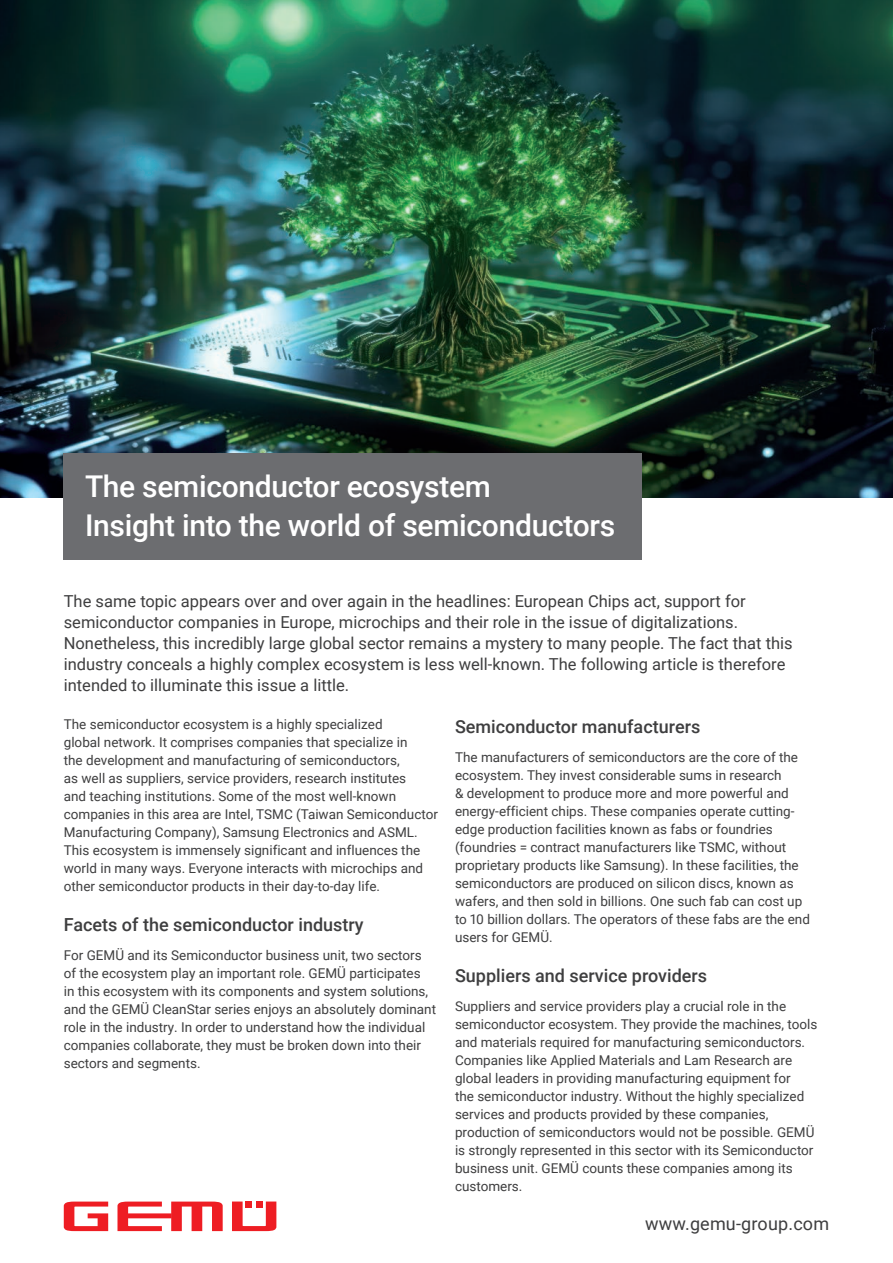
<style>
.page{position:relative;width:893px;height:1263px;background:#fff}
.page>*{position:absolute;margin:0;border:0;box-sizing:border-box;transform-origin:0 0}
.t1{font:500 30px/39px "Roboto";letter-spacing:-.01em;color:#fff}
.t2{font:500 18px "Roboto";color:#3e3e3f}
.t3{font:18px "Roboto";letter-spacing:.01em;color:#3e3e3f}
.t4{font:16.5px/21px "Roboto";color:#3e3e3f}
.t5{font:13.5px/18px "Roboto";color:#3e3e3f}
</style>
<div class="page">
<img style="left:0;top:0;width:893px;height:497px">
<svg style="left:117px;top:1201px;width:106px;height:30px"></svg>
<svg style="left:64px;top:1201px;width:44px;height:30px"></svg>
<svg style="left:232px;top:1201px;width:44px;height:30px"></svg>
<div style="left:64px;top:453px;width:578px;height:106px;background:#6c6d70"></div>
<h1 class="t1" style="left:85px;top:466px;width:532px">The semiconductor ecosystem<br>Insight into the world of semiconductors</h1>
<p class="t4" style="left:64px;top:590px;width:730px">The same topic appears over and over again in the headlines: European Chips act, support for semiconductor companies in Europe, microchips and their role in the issue of digitalizations.<br>Nonetheless, this incredibly large global sector remains a mystery to many people. The fact that this industry conceals a highly complex ecosystem is less well-known. The following article is therefore intended to illuminate this issue a little.</p>
<p class="t5" style="left:64px;top:714px;width:376px">The semiconductor ecosystem is a highly specialized<br>global network. It comprises companies that specialize in<br>the development and manufacturing of semiconductors,<br>as well as suppliers, service providers, research institutes<br>and teaching institutions. Some of the most well-known companies in this area are Intel, TSMC (Taiwan Semiconductor Manufacturing Company), Samsung Electronics and ASML.<br>This ecosystem is immensely significant and influences the world in many ways. Everyone interacts with microchips and other semiconductor products in their day-to-day life.</p>
<h2 class="t2" style="left:64px;top:912px;width:301px">Facets of the semiconductor industry</h2>
<p class="t5" style="left:64px;top:945px;width:374px">For GEMÜ and its Semiconductor business unit, two sectors of the ecosystem play an important role. GEMÜ participates<br>in this ecosystem with its components and system solutions, and the GEMÜ CleanStar series enjoys an absolutely dominant role in the industry. In order to understand how the individual companies collaborate, they must be broken down into their sectors and segments.</p>
<h2 class="t2" style="left:455px;top:714px;width:247px">Semiconductor manufacturers</h2>
<p class="t5" style="left:455px;top:748px;width:356px">The manufacturers of semiconductors are the core of the ecosystem. They invest considerable sums in research<br>&amp; development to produce more and more powerful and energy-efficient chips. These companies operate cutting&shy;edge production facilities known as fabs or foundries (foundries = contract manufacturers like TSMC, without proprietary products like Samsung). In these facilities, the semiconductors are produced on silicon discs, known as wafers, and then sold in billions. One such fab can cost up to 10 billion dollars. The operators of these fabs are the end users for GEMÜ.</p>
<h2 class="t2" style="left:455px;top:963px;width:254px">Suppliers and service providers</h2>
<p class="t5" style="left:455px;top:997px;width:364px">Suppliers and service providers play a crucial role in the semiconductor ecosystem. They provide the machines, tools and materials required for manufacturing semiconductors.<br>Companies like Applied Materials and Lam Research are global leaders in providing manufacturing equipment for<br>the semiconductor industry. Without the highly specialized services and products provided by these companies, production of semiconductors would not be possible. GEMÜ is strongly represented in this sector with its Semiconductor business unit. GEMÜ counts these companies among its customers.</p>
<h2 class="t3" style="left:645px;top:1211px;width:186px">www.gemu-group.com</h2>
</div>
